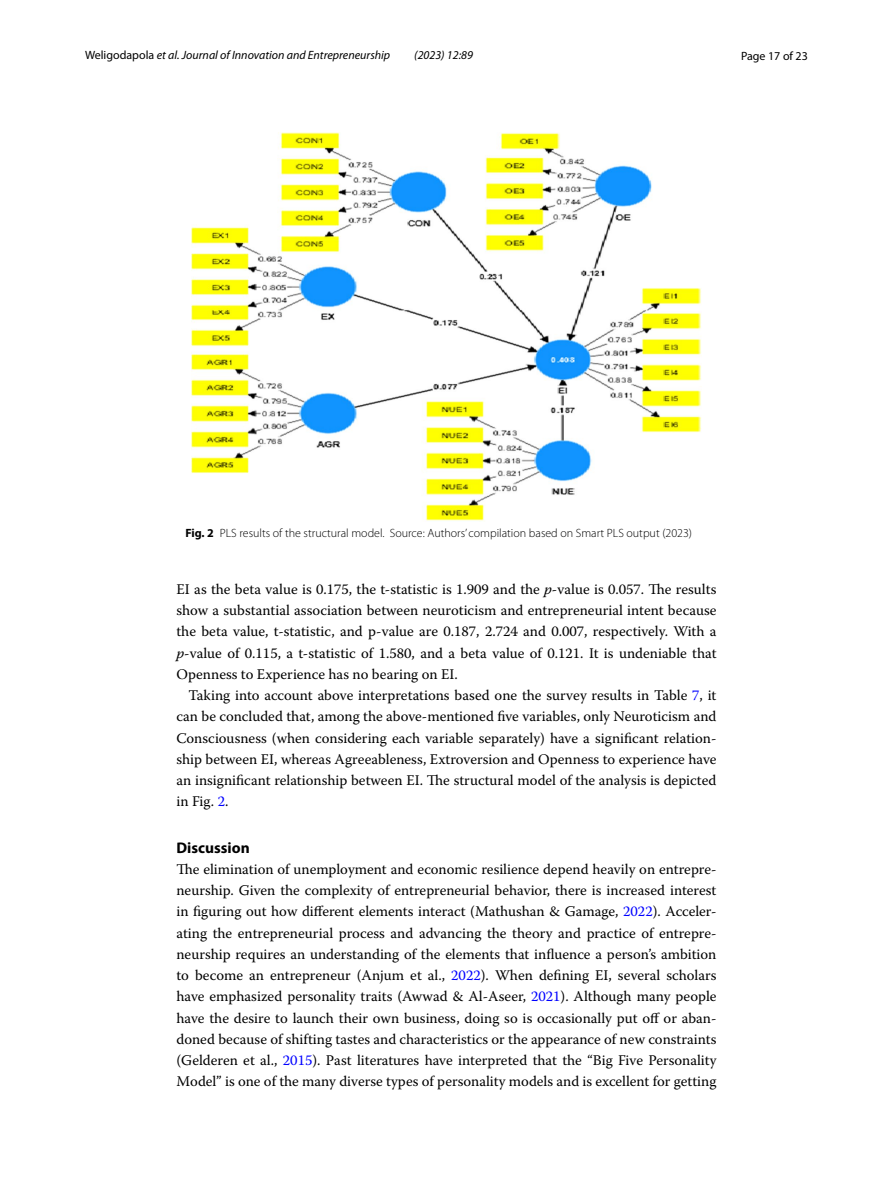
<style>
.page{position:relative;width:893px;height:1187px;background:#fff}
.page>*{position:absolute;margin:0;border:0;box-sizing:border-box;transform-origin:0 0}
.t1{font:700 15.45px "Myriad Pro";color:#000}
.t2{font:14.7px/21.3px "Warnock Pro";color:#000;text-align:justify}
.t3{font:300 12px "Myriad Pro";color:#000}
.t4{font:italic 12px "Myriad Pro";color:#000}
.t5{font:12px "Myriad Pro";color:#000}
.s1{font-style:normal}
.s2{font-weight:700}
.s3{font-style:italic}
.s4{color:#00f}
</style>
<div class="page">
<img style="left:191px;top:133px;width:510px;height:388px">
<p class="t4" style="left:85px;top:48px;width:307px"><span class="s1">Weligodapola</span> et al. Journal of Innovation and Entrepreneurship</p>
<p class="t4" style="left:414px;top:48px;width:60px">(2023) 12:89</p>
<p class="t5" style="left:741px;top:48px;width:68px">Page 17 of 23</p>
<p class="t3" style="left:185px;top:526px;width:508px"><span class="s2">Fig. 2</span> PLS results of the structural model. Source: Authors’ compilation based on Smart PLS output (2023)</p>
<p class="t2" style="left:176px;top:578px;width:542px">EI as the beta value is 0.175, the t-statistic is 1.909 and the <span class="s3">p</span>-value is 0.057. The results show a substantial association between neuroticism and entrepreneurial intent because the beta value, t-statistic, and p-value are 0.187, 2.724 and 0.007, respectively. With a <span class="s3">p</span>-value of 0.115, a t-statistic of 1.580, and a beta value of 0.121. It is undeniable that Openness to Experience has no bearing on EI.</p>
<p class="t2" style="left:176px;top:684px;width:542px;text-indent:12px">Taking into account above interpretations based one the survey results in Table <span class="s4">7</span>, it can be concluded that, among the above-mentioned five variables, only Neuroticism and Consciousness (when considering each variable separately) have a significant relation&shy;ship between EI, whereas Agreeableness, Extroversion and Openness to experience have an insignificant relationship between EI. The structural model of the analysis is depicted in Fig. <span class="s4">2</span>.</p>
<p class="t1" style="left:176px;top:837px;width:75px">Discussion</p>
<p class="t2" style="left:176px;top:858px;width:542px">The elimination of unemployment and economic resilience depend heavily on entrepre&shy;neurship. Given the complexity of entrepreneurial behavior, there is increased interest in figuring out how different elements interact (Mathushan &amp; Gamage, <span class="s4">2022</span>). Acceler&shy;ating the entrepreneurial process and advancing the theory and practice of entrepre&shy;neurship requires an understanding of the elements that influence a person’s ambition to become an entrepreneur (Anjum et al., <span class="s4">2022</span>). When defining EI, several scholars have emphasized personality traits (Awwad &amp; Al-Aseer, <span class="s4">2021</span>). Although many people have the desire to launch their own business, doing so is occasionally put off or aban&shy;doned because of shifting tastes and characteristics or the appearance of new constraints (Gelderen et al., <span class="s4">2015</span>). Past literatures have interpreted that the “Big Five Personality Model” is one of the many diverse types of personality models and is excellent for getting</p>
</div>
